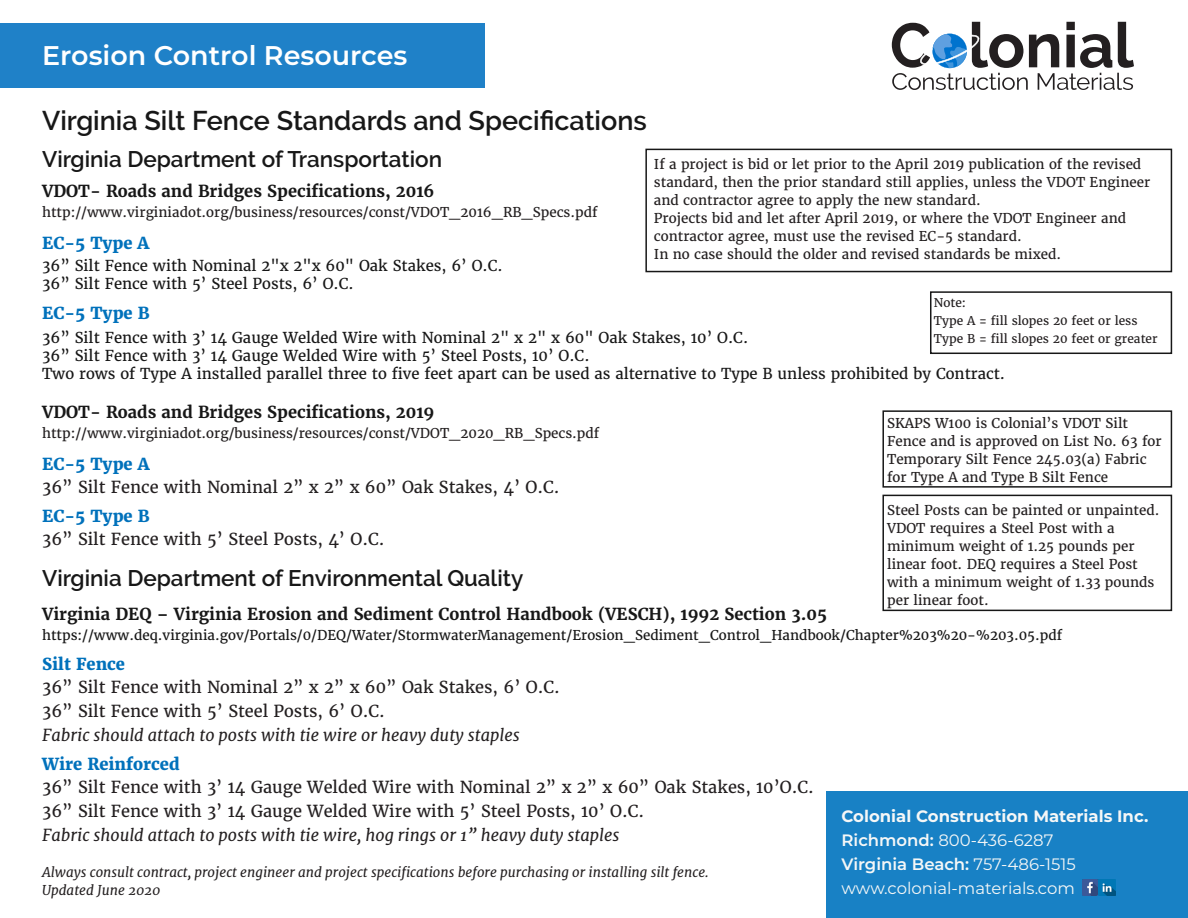
<style>
.page{position:relative;width:1188px;height:918px;background:#fff}
.page>*{position:absolute;margin:0;border:0;box-sizing:border-box;transform-origin:0 0}
.Heading_2{font:600 27px "Raleway";color:#171717}
.Product_Category_Hea{font:600 27px "Montserrat";color:#fff}
.Heading_2-2{font:600 22.5px "Raleway";color:#171717}
.Standard_title{font:16.5px "Merriweather";color:#231f20}
.Standard_title-2{font:italic 16.5px "Merriweather";color:#231f20}
.Category_Standard{font:700 16.5px "Merriweather";color:#171717}
.Standard_title-3{font:800 16.5px "Merriweather";color:#0071bb}
.Body_copy-spec_and_m{font:16.5px "Montserrat";color:#f5f7f7}
.Standard_title-4{font:700 16.5px "Merriweather";color:#171717}
.Distributed_by_title{font:700 16.5px "Montserrat";color:#f5f7f7}
.Body_copy-spec_and_m-2{font:600 16.5px "Montserrat";color:#f5f7f7}
.Body_Copy{font:15px "Merriweather";color:#171717}
.Fine_Print{font:13.5px/18px "Merriweather";color:#231f20}
.Fine_Print-2{font:13.5px "Merriweather";color:#171717}
.Fine_Print-3{font:italic 13.5px "Merriweather";color:#231f20}
.Fine_Print-4{font:12px "Merriweather";color:#231f20}
.s1{font-weight:600}
.s2{font-weight:400}
</style>
<div class="page">
<div style="left:827px;top:791px;width:361px;height:127px;background:#1881c5"></div>
<img style="left:1099px;top:880px;width:16px;height:15px">
<img style="left:1082px;top:880px;width:15px;height:15px">
<svg style="left:892px;top:22px;width:242px;height:68px"></svg>
<div style="left:0;top:24px;width:484px;height:64px;background:#1f81c8"></div>
<div style="left:645px;top:149px;width:527px;height:123px;background:#fff;border:2px solid #171717"></div>
<div style="left:930px;top:291px;width:242px;height:63px;background:#fff;border:2px solid #171717"></div>
<div style="left:882px;top:410px;width:290px;height:78px;background:#fff;border:2px solid #171717"></div>
<div style="left:882px;top:495px;width:290px;height:116px;background:#fff;border:2px solid #171717"></div>
<p class="Product_Category_Hea" style="left:42px;top:36px;width:367px">Erosion Control Resources</p>
<p class="Heading_2" style="left:42px;top:105px;width:606px">Virginia Silt Fence Standards and Specifications</p>
<p class="Heading_2-2" style="left:42px;top:146px;width:402px">Virginia Department of Transportation</p>
<p class="Category_Standard" style="left:42px;top:180px;width:394px">VDOT- Roads and Bridges Specifications, 2016</p>
<p class="Fine_Print" style="left:42px;top:203px;width:557px">http://www.virginiadot.org/business/resources/const/VDOT_2016_RB_Specs.pdf</p>
<p class="Standard_title-3" style="left:42px;top:233px;width:109px">EC-5 Type A</p>
<p class="Body_Copy" style="left:42px;top:256px;width:462px">36” Silt Fence with Nominal 2"x 2"x 60" Oak Stakes, 6’ O.C.</p>
<p class="Body_Copy" style="left:42px;top:274px;width:313px">36” Silt Fence with 5’ Steel Posts, 6’ O.C.</p>
<p class="Fine_Print" style="left:654px;top:155px;width:498px">If a project is bid or let prior to the April 2019 publication of the revised standard, then the prior standard still applies, unless the VDOT Engineer and contractor agree to apply the new standard.</p>
<p class="Fine_Print" style="left:654px;top:209px;width:474px">Projects bid and let after April 2019, or where the VDOT Engineer and contractor agree, must use the revised EC-5 standard.</p>
<p class="Fine_Print" style="left:654px;top:245px;width:409px">In no case should the older and revised standards be mixed.</p>
<p class="Fine_Print-4" style="left:934px;top:295px;width:34px">Note:</p>
<p class="Fine_Print-4" style="left:934px;top:313px;width:205px">Type A = fill slopes 20 feet or less</p>
<p class="Fine_Print-4" style="left:934px;top:331px;width:225px">Type B = fill slopes 20 feet or greater</p>
<p class="Standard_title-3" style="left:42px;top:302px;width:109px">EC-5 Type B</p>
<p class="Body_Copy" style="left:42px;top:328px;width:708px">36” Silt Fence with 3’ 14 Gauge Welded Wire with Nominal 2" x 2" x 60" Oak Stakes, 10’ O.C.</p>
<p class="Body_Copy" style="left:42px;top:346px;width:549px">36” Silt Fence with 3’ 14 Gauge Welded Wire with 5’ Steel Posts, 10’ O.C.</p>
<p class="Body_Copy" style="left:42px;top:364px;width:965px">Two rows of Type A installed parallel three to five feet apart can be used as alternative to Type B unless prohibited by Contract.</p>
<p class="Standard_title-4" style="left:42px;top:401px;width:394px">VDOT- Roads and Bridges Specifications, 2019</p>
<p class="Fine_Print" style="left:42px;top:424px;width:559px">http://www.virginiadot.org/business/resources/const/VDOT_2020_RB_Specs.pdf</p>
<p class="Standard_title" style="left:42px;top:476px;width:519px">36” Silt Fence with Nominal 2” x 2” x 60” Oak Stakes, 4’ O.C.</p>
<p class="Fine_Print" style="left:887px;top:414px;width:276px">SKAPS W100 is Colonial’s VDOT Silt Fence and is approved on List No. 63 for Temporary Silt Fence 245.03(a) Fabric for Type A and Type B Silt Fence</p>
<p class="Fine_Print" style="left:887px;top:501px;width:274px">Steel Posts can be painted or unpainted.<br>VDOT requires a Steel Post with a minimum weight of 1.25 pounds per linear foot. DEQ requires a Steel Post with a minimum weight of 1.33 pounds per linear foot.</p>
<p class="Standard_title-3" style="left:42px;top:453px;width:109px">EC-5 Type A</p>
<p class="Standard_title-3" style="left:42px;top:506px;width:109px">EC-5 Type B</p>
<p class="Standard_title" style="left:42px;top:529px;width:344px">36” Silt Fence with 5’ Steel Posts, 4’ O.C.</p>
<p class="Heading_2-2" style="left:42px;top:565px;width:483px">Virginia Department of Environmental Quality</p>
<p class="Category_Standard" style="left:42px;top:603px;width:787px">Virginia DEQ – Virginia Erosion and Sediment Control Handbook (VESCH), 1992 Section 3.05</p>
<p class="Fine_Print-2" style="left:42px;top:627px;width:1022px">https://www.deq.virginia.gov/Portals/0/DEQ/Water/StormwaterManagement/Erosion_Sediment_Control_Handbook/Chapter%203%20-%203.05.pdf</p>
<p class="Standard_title-3" style="left:42px;top:653px;width:85px">Silt Fence</p>
<p class="Standard_title" style="left:42px;top:676px;width:519px">36” Silt Fence with Nominal 2” x 2” x 60” Oak Stakes, 6’ O.C.</p>
<p class="Standard_title" style="left:42px;top:700px;width:344px">36” Silt Fence with 5’ Steel Posts, 6’ O.C.</p>
<p class="Standard_title-2" style="left:42px;top:724px;width:479px">Fabric should attach to posts with tie wire or heavy duty staples</p>
<p class="Standard_title-3" style="left:42px;top:754px;width:139px">Wire Reinforced</p>
<p class="Standard_title" style="left:42px;top:777px;width:773px">36” Silt Fence with 3’ 14 Gauge Welded Wire with Nominal 2” x 2” x 60” Oak Stakes, 10’O.C.</p>
<p class="Standard_title" style="left:42px;top:801px;width:604px">36” Silt Fence with 3’ 14 Gauge Welded Wire with 5’ Steel Posts, 10’ O.C.</p>
<p class="Standard_title-2" style="left:42px;top:825px;width:579px">Fabric should attach to posts with tie wire, hog rings or 1” heavy duty staples</p>
<p class="Fine_Print-3" style="left:42px;top:864px;width:668px">Always consult contract, project engineer and project specifications before purchasing or installing silt fence.</p>
<p class="Fine_Print-3" style="left:42px;top:882px;width:120px">Updated June 2020</p>
<p class="Distributed_by_title" style="left:842px;top:804px;width:308px">Colonial Construction Materials Inc.</p>
<p class="Body_copy-spec_and_m" style="left:842px;top:828px;width:213px"><span class="s1">Richmond:</span> 800-436-6287</p>
<p class="Body_copy-spec_and_m-2" style="left:842px;top:852px;width:236px">Virginia Beach: <span class="s2">757-486-1515</span></p>
<p class="Body_copy-spec_and_m" style="left:842px;top:876px;width:235px">www.colonial-materials.com</p>
</div>
